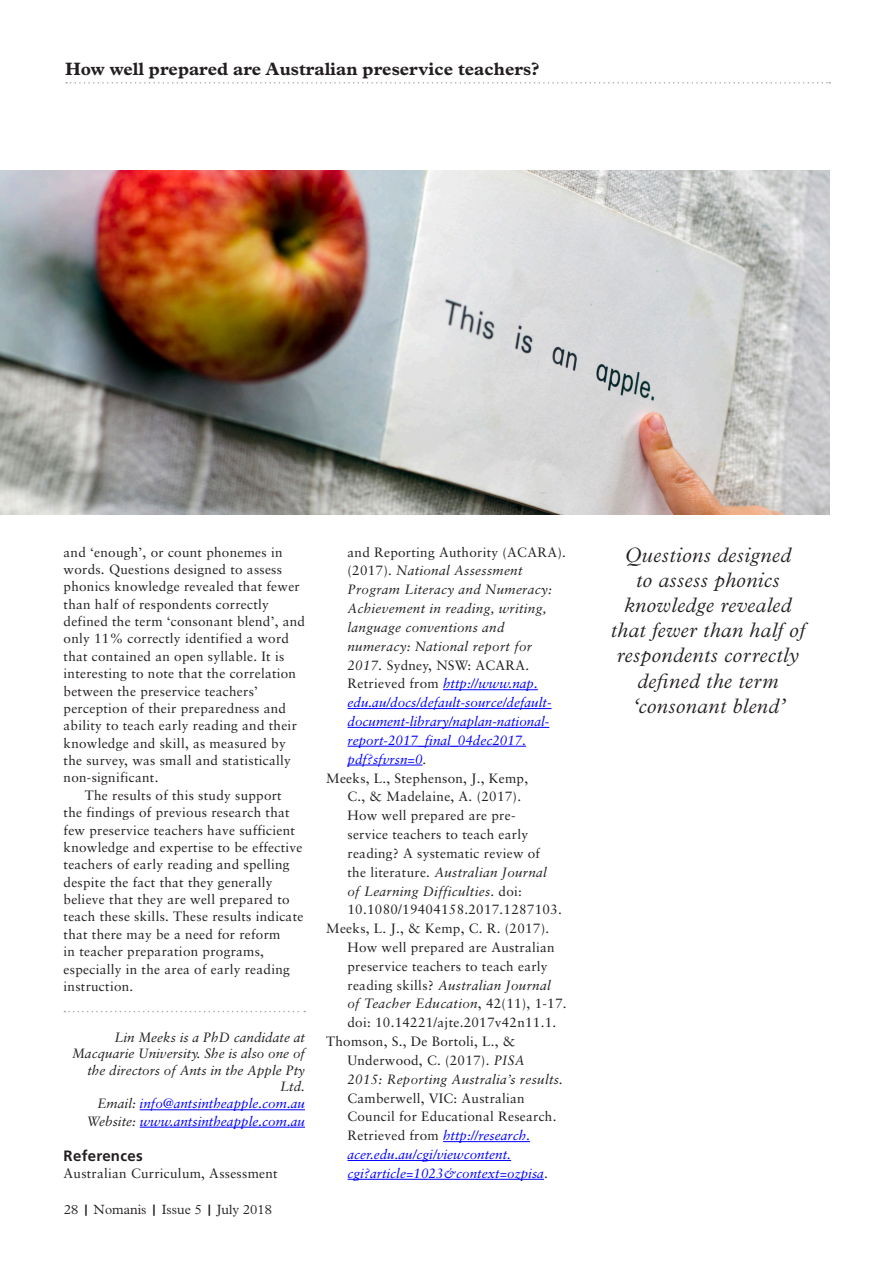
<style>
.page{position:relative;width:893px;height:1263px;background:#fff}
.page>*{position:absolute;margin:0;border:0;box-sizing:border-box;transform-origin:0 0}
.t1{font:italic 300 21px/25.2px "Plantin";letter-spacing:.02em;color:#231f20;text-align:center}
.t2{font:700 18px "Plantin";color:#231f20}
.Subhead{font:700 15px "Frutiger LT Std";letter-spacing:.02em;color:#231f20}
.Body_indent{font:13.5px/17.4px "Sabon";letter-spacing:.02em;color:#231f20}
.References{font:13.5px/18.9px "Sabon";letter-spacing:.02em;color:#231f20}
.References-2{font:italic 13.5px/18.9px "Sabon";letter-spacing:.02em;color:#231f20}
.End_Story{font:italic 13.5px/16.6px "Sabon";color:#231f20;text-align:right}
.End_Story-2{font:italic 13.5px "Sabon";color:#00f}
.t3{font:300 13.5px "Plantin";color:#231f20}
.s1{color:#00f}
.s2{color:#231f20}
.s3{font-weight:700}
.s4{font-style:normal}
.s5{font-style:italic}
.s6{font-style:italic;color:#00f}
</style>
<div class="page">
<svg style="left:66px;top:82px;width:764px;height:2px"></svg>
<svg style="left:64px;top:1011px;width:241px;height:1px"></svg>
<hr style="left:140px;top:1109px;width:165px;height:1px;background:#00f">
<hr style="left:140px;top:1127px;width:165px;height:1px;background:#00f">
<hr style="left:443px;top:689px;width:95px;height:1px;background:#00f">
<hr style="left:348px;top:708px;width:204px;height:1px;background:#00f">
<hr style="left:348px;top:727px;width:201px;height:1px;background:#00f">
<hr style="left:348px;top:746px;width:178px;height:1px;background:#00f">
<hr style="left:348px;top:765px;width:75px;height:1px;background:#00f">
<hr style="left:443px;top:1141px;width:87px;height:1px;background:#00f">
<hr style="left:348px;top:1160px;width:163px;height:1px;background:#00f">
<hr style="left:348px;top:1179px;width:196px;height:1px;background:#00f">
<img style="left:0;top:170px;width:829px;height:344px">
<p class="t2" style="left:65px;top:58px;width:476px">How well prepared are Australian preservice teachers?</p>
<p class="Body_indent" style="left:64px;top:543px;width:243px">and ‘enough’, or count phonemes in words. Questions designed to assess phonics knowledge revealed that fewer than half of respondents correctly defined the term ‘consonant blend’, and only 11% correctly identified a word that contained an open syllable. It is interesting to note that the correlation between the preservice teachers’ perception of their preparedness and ability to teach early reading and their knowledge and skill, as measured by the survey, was small and statistically non-significant.</p>
<p class="Body_indent" style="left:64px;top:786px;width:241px;text-indent:21px">The results of this study support the findings of previous research that few preservice teachers have sufficient knowledge and expertise to be effective teachers of early reading and spelling despite the fact that they generally believe that they are well prepared to teach these skills. These results indicate that there may be a need for reform<br>in teacher preparation programs, especially in the area of early reading instruction.</p>
<p class="End_Story" style="left:72px;top:1029px;width:234px">Lin Meeks is a PhD candidate at<br>Macquarie University. She is also one of the directors of Ants in the Apple Pty<br>Ltd.<br>Email: <span class="s1">info@antsintheapple.com.au</span></p>
<p class="End_Story-2" style="left:86px;top:1113px;width:220px"><span class="s2">Website:</span> www.antsintheapple.com.au</p>
<p class="Subhead" style="left:64px;top:1146px;width:81px">References</p>
<p class="References" style="left:64px;top:1164px;width:216px">Australian Curriculum, Assessment</p>
<p class="t3" style="left:64px;top:1201px;width:210px">28 <span class="s3">|</span> Nomanis <span class="s3">|</span> Issue 5 <span class="s3">|</span> July 2018</p>
<p class="References-2" style="left:348px;top:542px;width:220px"><span class="s4">and Reporting Authority (ACARA). (2017).</span> National Assessment<br>Program Literacy and Numeracy:<br>Achievement in reading, writing, language conventions and numeracy: National report for<br>2017. <span class="s4">Sydney, NSW: ACARA.<br>Retrieved from</span> <span class="s1">http://www.nap. edu.au/docs/default-source/default&shy;document-library/naplan-national&shy;report-2017_final_04dec2017. pdf?sfvrsn=0</span><span class="s4">.</span></p>
<p class="References" style="left:348px;top:768px;width:216px;text-indent:-21px">Meeks, L., Stephenson, J., Kemp,<br>C., &amp; Madelaine, A. (2017).<br>How well prepared are pre-<br>service teachers to teach early reading? A systematic review of the literature. <span class="s5">Australian Journal of Learning Difficulties</span>. doi:<br>10.1080/19404158.2017.1287103.</p>
<p class="References" style="left:348px;top:919px;width:220px;text-indent:-21px">Meeks, L. J., &amp; Kemp, C. R. (2017).<br>How well prepared are Australian preservice teachers to teach early reading skills? <span class="s5">Australian Journal<br>of Teacher Education</span>, 42(11), 1-17. doi: 10.14221/ajte.2017v42n11.1.</p>
<p class="References" style="left:348px;top:1032px;width:217px;text-indent:-21px">Thomson, S., De Bortoli, L., &amp; Underwood, C. (2017). <span class="s5">PISA<br>2015: Reporting Australia’s results.<br></span>Camberwell, VIC: Australian Council for Educational Research.<br>Retrieved from <span class="s6">http://research. acer.edu.au/cgi/viewcontent. cgi?article=1023&amp;context=ozpisa</span>.</p>
<p class="t1" style="left:610px;top:542px;width:196px">Questions designed<br>to assess phonics knowledge revealed that fewer than half of respondents correctly defined the term ‘consonant blend’</p>
</div>
